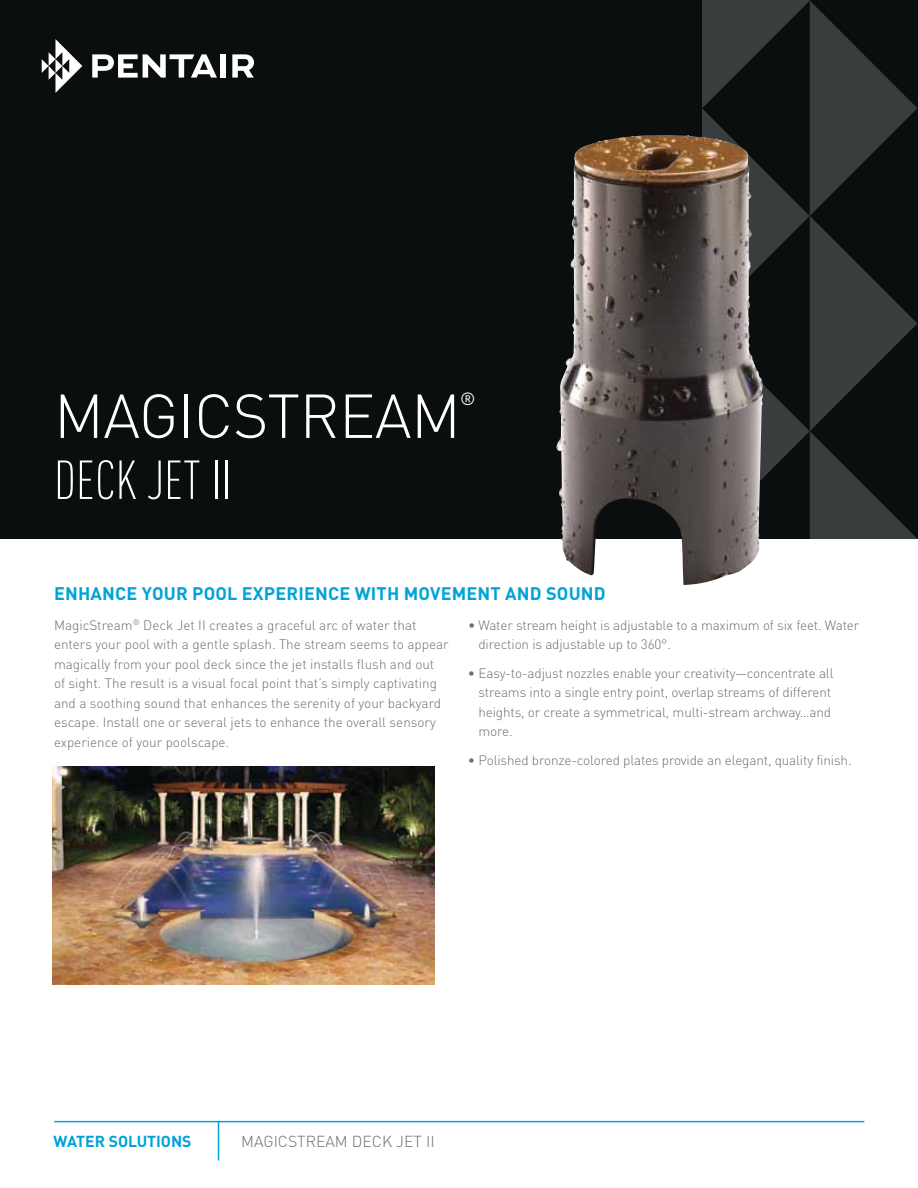
<style>
.page{position:relative;width:918px;height:1188px;background:#fff}
.page>*{position:absolute;margin:0;border:0;box-sizing:border-box;transform-origin:0 0}
.t1{font:300 61.05px "DIN Pro";letter-spacing:-.01em;color:#fff}
.t2{font:300 condensed 54px "DIN Pro";color:#fff}
.t3{font:700 18px "DIN Pro";letter-spacing:.01em;color:#00a3d8}
.t4{font:17.55px "DIN Pro";color:#fff}
.t5{font:300 15.75px "DIN Pro";color:#6d6e71}
.t6{font:700 15.75px "DIN Pro";color:#00a3d8}
.t7{font:300 13.5px/19.5px "DIN Pro";letter-spacing:-.01em;color:#6d6e71}
</style>
<div class="page">
<img style="left:53px;top:767px;width:381px;height:218px">
<div style="left:0;top:0;width:918px;height:539px;background:#0b0e0e"></div>
<hr style="left:54px;top:1121px;width:810px;height:1px;background:#00a3d8">
<hr style="left:218px;top:1122px;width:1px;height:39px;background:#00a3d8">
<svg style="left:42px;top:39px;width:40px;height:54px"></svg>
<svg style="left:92px;top:54px;width:125px;height:24px"></svg>
<div style="left:221px;top:54px;width:5px;height:24px;background:#fff"></div>
<svg style="left:232px;top:54px;width:22px;height:24px"></svg>
<svg style="left:702px;top:0;width:215px;height:540px"></svg>
<img style="left:556px;top:135px;width:131px;height:440px">
<h1 class="t1" style="left:54px;top:369px;width:408px">MAGICSTREAM</h1>
<p class="t4" style="left:460px;top:385px;width:17px">®</p>
<h2 class="t2" style="left:54px;top:442px;width:179px">DECK JET II</h2>
<h3 class="t3" style="left:54px;top:579px;width:553px">ENHANCE YOUR POOL EXPERIENCE WITH MOVEMENT AND SOUND</h3>
<p class="t7" style="left:54px;top:614px;width:396px">MagicStream<sup>®</sup> Deck Jet II creates a graceful arc of water that enters your pool with a gentle splash. The stream seems to appear magically from your pool deck since the jet installs flush and out of sight. The result is a visual focal point that’s simply captivating and a soothing sound that enhances the serenity of your backyard escape. Install one or several jets to enhance the overall sensory experience of your poolscape.</p>
<p class="t7" style="left:478px;top:614px;width:382px;text-indent:-10px">• Water stream height is adjustable to a maximum of six feet. Water direction is adjustable up to 360°.</p>
<p class="t7" style="left:478px;top:662px;width:357px;text-indent:-10px">• Easy-to-adjust nozzles enable your creativity—concentrate all streams into a single entry point, overlap streams of different heights, or create a symmetrical, multi-stream archway…and more.</p>
<p class="t7" style="left:468px;top:749px;width:385px">• Polished bronze-colored plates provide an elegant, quality finish.</p>
<p class="t6" style="left:54px;top:1128px;width:12px">WAT</p>
<p class="t6" style="left:85px;top:1128px;width:33px">ER SOLUTIONS</p>
<p class="t5" style="left:241px;top:1129px;width:195px">MAGICSTREAM DECK JET II</p>
</div>
